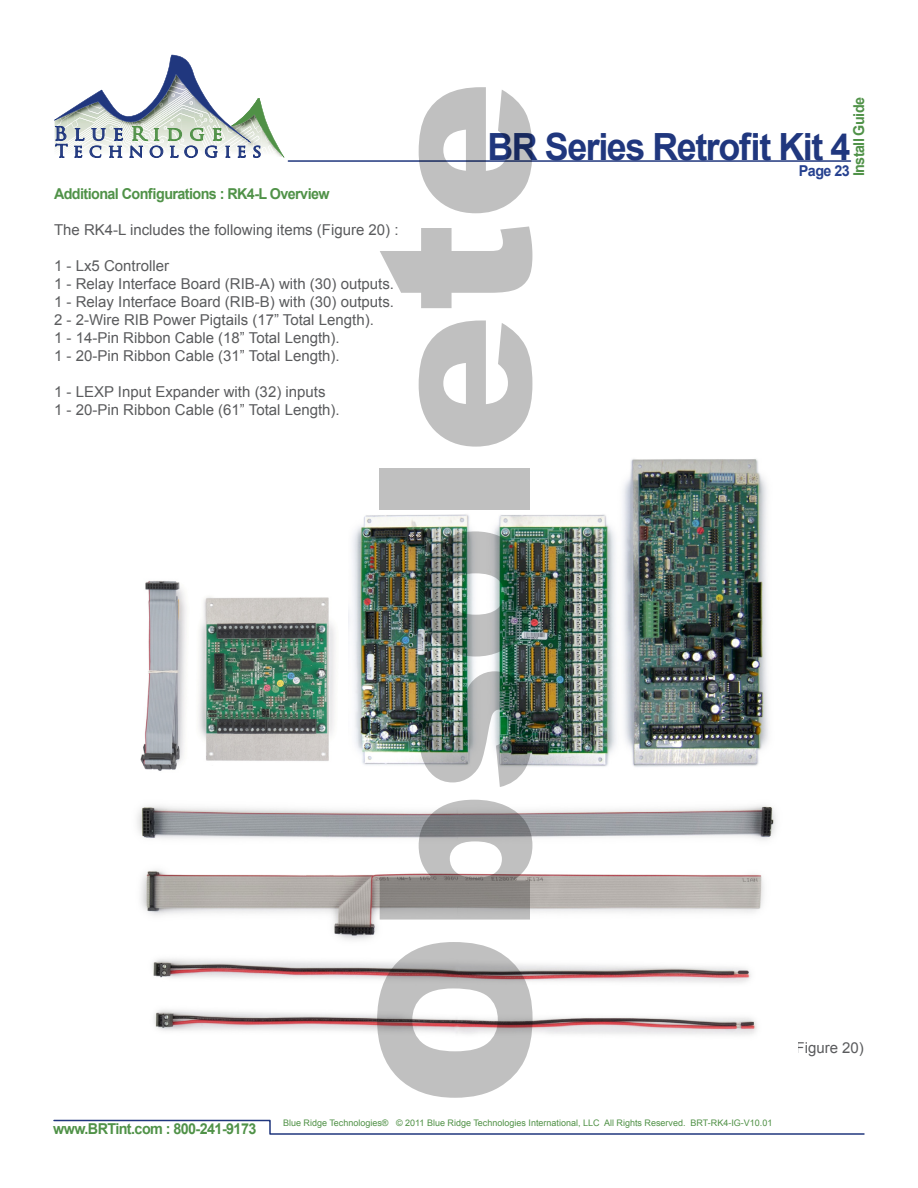
<style>
.page{position:relative;width:918px;height:1188px;background:#fff}
.page>*{position:absolute;margin:0;border:0;box-sizing:border-box;transform-origin:0 0}
.t1{font:900 210px "Arial";color:rgb(0 0 0/.25)}
.t2{font:700 37.5px "Arial";letter-spacing:-.04em;color:#20377e;scale:.96 1}
.t3{font:18.45px "Trajan Pro";letter-spacing:.315em;color:#509147;scale:1.11 1}
.t4{font:17.4px "Trajan Pro";letter-spacing:.285em;color:#20377e;scale:1.05 1}
.t5{font:15px/18px "Arial";color:#5a5b5d}
.t6{font:700 15px "Arial";letter-spacing:-.04em;color:#509248;scale:.96 1}
.t7{font:700 15px "Arial";letter-spacing:-.04em;color:#25408f;scale:.96 1}
.t8{font:9px "Arial";color:#509146}
.s1{color:#20377e}
</style>
<div class="page">
<svg style="left:54px;top:55px;width:231px;height:103px"></svg>
<svg style="left:53px;top:1119px;width:812px;height:16px"></svg>
<hr style="left:288px;top:160px;width:563px;height:2px;background:#20377e">
<img style="left:140px;top:580px;width:195px;height:191px">
<img style="left:348px;top:459px;width:421px;height:308px">
<img style="left:137px;top:805px;width:639px;height:230px">
<h1 class="t1" style="left:303px;top:1107px;width:1028px;rotate:-90deg">Obsolete</h1>
<p class="t6" style="left:849px;top:176px;width:84px;rotate:-90deg">Install Guide</p>
<p class="t3" style="left:54px;top:122px;width:154px"><span class="s1">Blu e</span>Rid g e</p>
<p class="t4" style="left:55px;top:140px;width:198px">Te c hnolo g ie s</p>
<h2 class="t2" style="left:487px;top:122px;width:380px">BR Series Retrofit Kit 4</h2>
<p class="t7" style="left:799px;top:160px;width:54px">Page 23</p>
<p class="t6" style="left:54px;top:184px;width:289px">Additional Configurations : RK4-L Overview</p>
<p class="t5" style="left:54px;top:221px;width:346px">The RK4-L includes the following items (Figure 20) :</p>
<p class="t5" style="left:54px;top:257px;width:342px">1 - Lx5 Controller<br>1 - Relay Interface Board (RIB-A) with (30) outputs.<br>1 - Relay Interface Board (RIB-B) with (30) outputs.<br>2 - 2-Wire RIB Power Pigtails (17” Total Length).<br>1 - 14-Pin Ribbon Cable (18” Total Length).<br>1 - 20-Pin Ribbon Cable (31” Total Length).</p>
<p class="t5" style="left:54px;top:383px;width:287px">1 - LEXP Input Expander with (32) inputs<br>1 - 20-Pin Ribbon Cable (61” Total Length).</p>
<p class="t5" style="left:791px;top:1039px;width:75px">(Figure 20)</p>
<p class="t6" style="left:53px;top:1119px;width:213px">www.BRTint.com : 800-241-9173</p>
<p class="t8" style="left:283px;top:1117px;width:491px">Blue Ridge Technologies® © 2011 Blue Ridge Technologies International, LLC All Rights Reserved. BRT-RK4-IG-V10.01</p>
</div>
